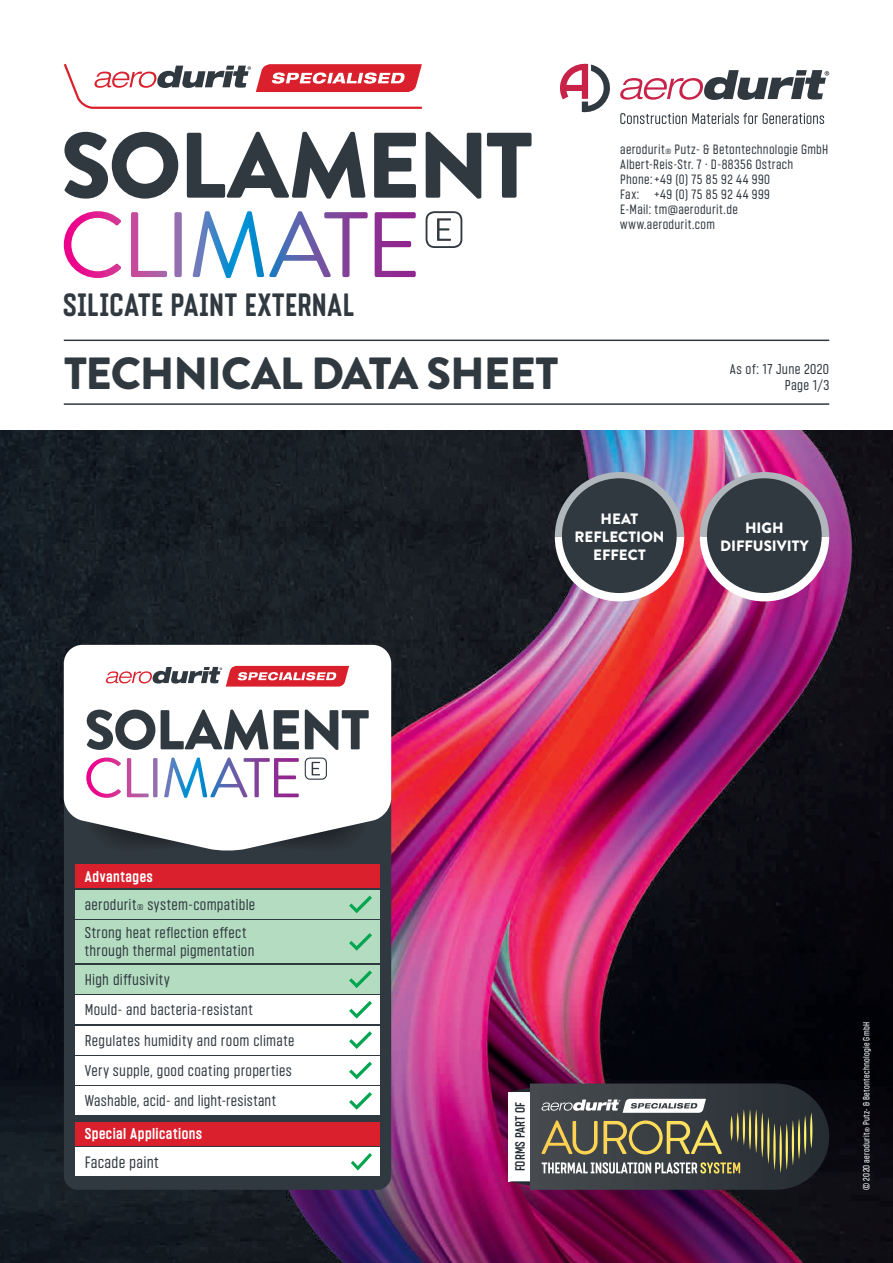
<style>
.page{position:relative;width:893px;height:1263px;background:#fff}
.page>*{position:absolute;margin:0;border:0;box-sizing:border-box;transform-origin:0 0}
.t1{font:900 45px "Brandon Grotesque";letter-spacing:-.025em;color:#313940}
.t2{font:700 32.25px "Vin Sans Pro";letter-spacing:.015em;color:#313940}
.t3{font:16.5px "Vin Sans Pro";letter-spacing:.01em;color:#313940}
.t4{font:15.6px/30.5px "Vin Sans Pro";letter-spacing:.02em;color:#313940}
.t5{font:700 15.6px "Vin Sans Pro";letter-spacing:.03em;color:#fff}
.t6{font:900 15px/17.5px "Brandon Grotesque";color:#fff;text-align:center}
.t7{font:14.25px/16.5px "Vin Sans Pro";letter-spacing:.03em;color:#313940;text-align:right}
.t8{font:13.5px/15px "Vin Sans Pro";letter-spacing:.03em;color:#313940}
.t9{font:600 13.5px "Vin Sans Pro";color:#242b31}
.t10{font:9px "Vin Sans Pro";letter-spacing:.03em;color:#fff}
.s1{font-size:7.5px}
.s2{font-size:8.25px}
.s3{font-size:6px}
</style>
<div class="page">
<img style="left:0;top:431px;width:893px;height:832px">
<hr style="left:64px;top:403px;width:765px;height:2px;background:#313940">
<hr style="left:64px;top:340px;width:765px;height:1px;background:#313940">
<svg style="left:620px;top:70px;width:209px;height:30px"></svg>
<svg style="left:560px;top:64px;width:50px;height:49px"></svg>
<svg style="left:620px;top:113px;width:204px;height:11px"></svg>
<svg style="left:63px;top:63px;width:359px;height:46px"></svg>
<svg style="left:64px;top:132px;width:467px;height:67px"></svg>
<svg style="left:64px;top:211px;width:352px;height:67px"></svg>
<svg style="left:426px;top:211px;width:36px;height:37px"></svg>
<div style="left:64px;top:748px;width:327px;height:442px;background:#313940;border-radius:14px"></div>
<div style="left:75px;top:865px;width:304px;height:23px;background:#da202d"></div>
<div style="left:75px;top:965px;width:304px;height:28px;background:#b3dcc0"></div>
<div style="left:75px;top:890px;width:304px;height:28px;background:#b3dcc0"></div>
<div style="left:75px;top:921px;width:304px;height:42px;background:#b3dcc0"></div>
<div style="left:75px;top:996px;width:304px;height:28px;background:#fff"></div>
<div style="left:75px;top:1026px;width:304px;height:28px;background:#fff"></div>
<div style="left:75px;top:1056px;width:304px;height:28px;background:#fff"></div>
<div style="left:75px;top:1087px;width:304px;height:28px;background:#fff"></div>
<div style="left:75px;top:1122px;width:304px;height:23px;background:#da202d"></div>
<div style="left:75px;top:1148px;width:304px;height:28px;background:#fff"></div>
<svg style="left:349px;top:1001px;width:23px;height:17px"></svg>
<svg style="left:349px;top:1031px;width:23px;height:18px"></svg>
<svg style="left:349px;top:1062px;width:23px;height:17px"></svg>
<svg style="left:349px;top:1092px;width:23px;height:18px"></svg>
<svg style="left:351px;top:1153px;width:21px;height:17px"></svg>
<svg style="left:349px;top:970px;width:23px;height:18px"></svg>
<svg style="left:349px;top:896px;width:23px;height:17px"></svg>
<svg style="left:349px;top:933px;width:23px;height:18px"></svg>
<svg style="left:64px;top:645px;width:327px;height:65px"></svg>
<svg style="left:106px;top:666px;width:243px;height:21px"></svg>
<svg style="left:64px;top:710px;width:327px;height:141px"></svg>
<svg style="left:509px;top:1083px;width:320px;height:107px;background:#616159"></svg>
<svg style="left:555px;top:472px;width:129px;height:129px;background:#5d5861"></svg>
<svg style="left:700px;top:472px;width:129px;height:129px;background:#6a566a"></svg>
<h2 class="t2" style="left:63px;top:287px;width:292px">SILICATE PAINT EXTERNAL</h2>
<h1 class="t1" style="left:64px;top:341px;width:496px">TECHNICAL DATA SHEET</h1>
<p class="t8" style="left:620px;top:142px;width:210px">aerodurit<span class="s1">®</span> Putz- &amp; Betontechnologie GmbH<br>Albert-Reis-Str. 7 · D-88356 Ostrach<br>Phone:+49 (0) 75 85 92 44 990<br>Fax: +49 (0) 75 85 92 44 999<br>E-Mail: tm@aerodurit.de www.aerodurit.com</p>
<p class="t7" style="left:730px;top:360px;width:101px">As of: 17 June 2020<br>Page 1/3</p>
<p class="t6" style="left:574px;top:511px;width:92px">HEAT<br>REFLECTION<br>EFFECT</p>
<p class="t6" style="left:720px;top:519px;width:90px">HIGH<br>DIFFUSIVITY</p>
<p class="t5" style="left:85px;top:868px;width:70px">Advantages</p>
<p class="t4" style="left:85px;top:890px;width:172px;line-height:28.3px">aerodurit<span class="s2">®</span> system-compatible<br>Strong heat reflection effect</p>
<p class="t4" style="left:85px;top:936px;width:171px">through thermal pigmentation</p>
<p class="t4" style="left:85px;top:964px;width:86px">High diffusivity</p>
<p class="t4" style="left:85px;top:994px;width:211px">Mould- and bacteria-resistant Regulates humidity and room climate Very supple, good coating properties Washable, acid- and light-resistant</p>
<p class="t5" style="left:85px;top:1125px;width:119px">Special Applications</p>
<p class="t3" style="left:85px;top:1153px;width:75px">Facade paint</p>
<p class="t9" style="left:513px;top:1171px;width:71px;rotate:-90deg">FORMS PART OF</p>
<p class="t10" style="left:862px;top:1190px;width:169px;rotate:-90deg">© 2020 aerodurit<span class="s3">®</span> Putz- &amp; Betontechnologie GmbH</p>
</div>
